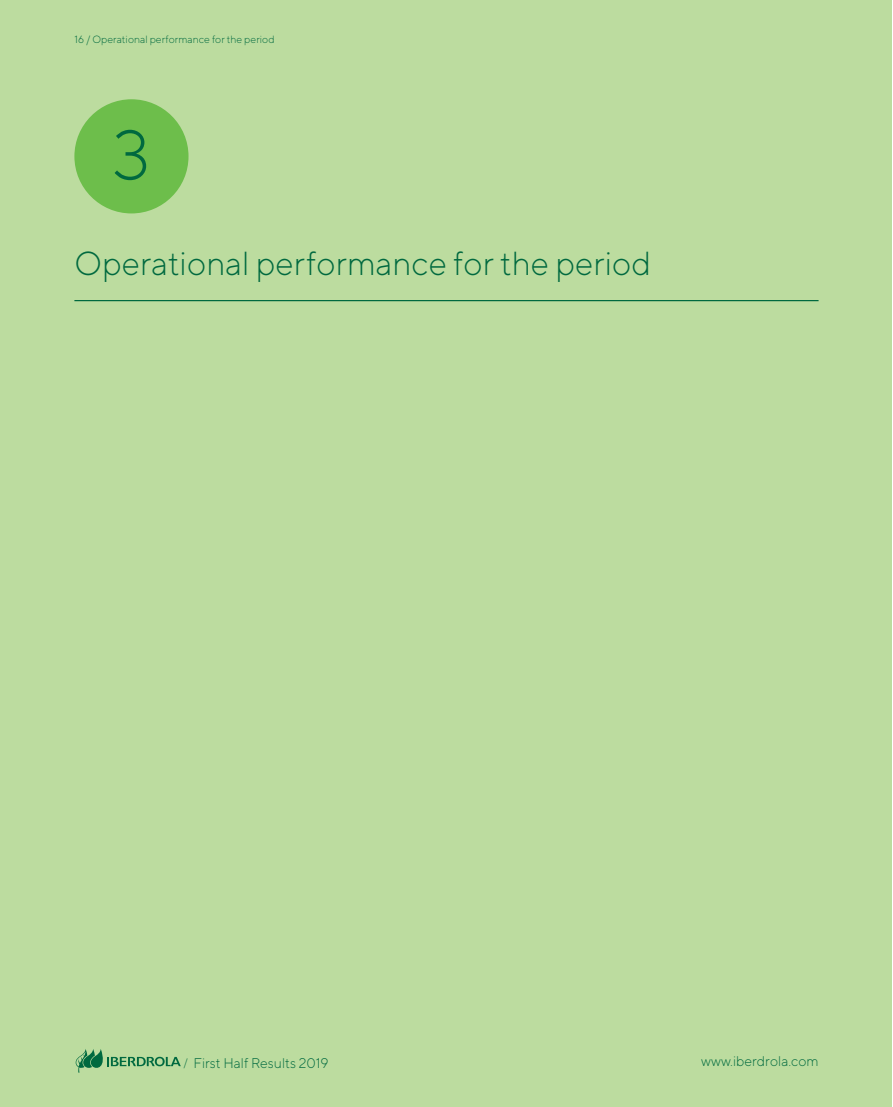
<style>
.page{position:relative;width:893px;height:1107px;background:#fff}
.page>*{position:absolute;margin:0;border:0;box-sizing:border-box;transform-origin:0 0}
.t1{font:300 70px "TT Norms";color:#00693f}
.Título_Cabecera{font:300 33.25px "TT Norms";color:#00693f}
.t2{font:300 14px "TT Norms";color:#00693f}
.t3{font:300 10.5px "TT Norms";color:#00693f}
.s1{font-size:10.67px}
</style>
<div class="page">
<div style="left:0;top:0;width:892px;height:1106px;background:#bcdc9f"></div>
<svg style="left:76px;top:1049px;width:105px;height:23px"></svg>
<div style="left:74px;top:99px;width:115px;height:114px;background:#6dbe4b;border-radius:50%"></div>
<hr style="left:74px;top:300px;width:745px;height:1px;background:#00693f">
<p class="t3" style="left:74px;top:33px;width:202px">16 / Operational performance for the period</p>
<p class="t1" style="left:113px;top:112px;width:39px">3</p>
<p class="Título_Cabecera" style="left:74px;top:243px;width:578px">Operational performance for the period</p>
<p class="t2" style="left:183px;top:1053px;width:147px"><span class="s1">/</span> First Half Results 2019</p>
<p class="t2" style="left:701px;top:1052px;width:119px">www.iberdrola.com</p>
</div>
